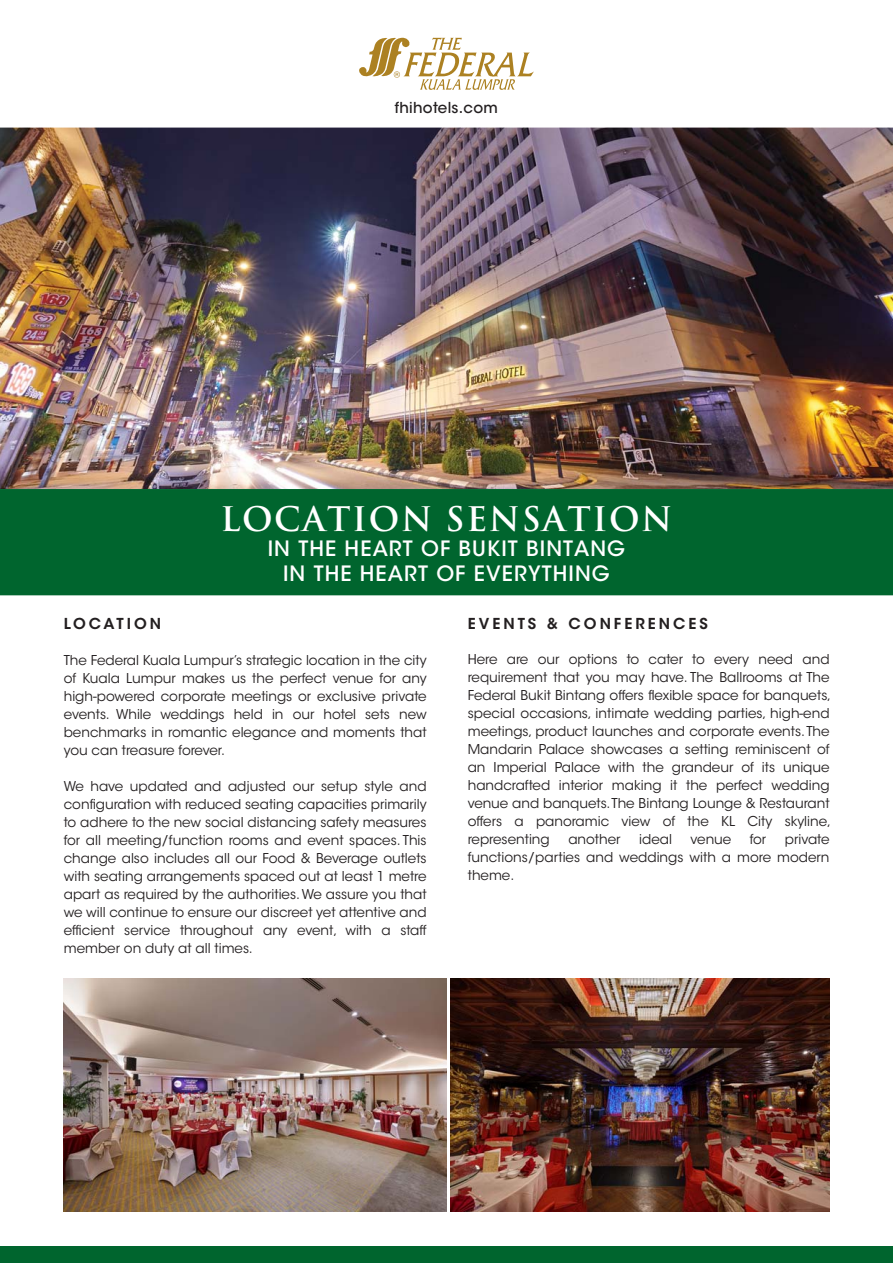
<style>
.page{position:relative;width:893px;height:1263px;background:#fff}
.page>*{position:absolute;margin:0;border:0;box-sizing:border-box;transform-origin:0 0}
.t1{font:700 33px "Trajan";letter-spacing:.05em;color:#fff}
.t2{font:500 21px/25.2px "ITC Avant Garde Std";letter-spacing:.05em;color:#fff;text-align:center}
.t3{font:600 15px "ITC Avant Garde Std";letter-spacing:.2em;color:#231f20}
.t4{font:500 15px "ITC Avant Garde Std";letter-spacing:.02em;color:#231f20}
.t5{font:13.5px/18px "ITC Avant Garde Std";color:#231f20;text-align:justify}
</style>
<div class="page">
<img style="left:64px;top:978px;width:382px;height:234px">
<img style="left:451px;top:978px;width:378px;height:234px">
<img style="left:0;top:128px;width:893px;height:361px">
<div style="left:0;top:489px;width:893px;height:106px;background:#00652e"></div>
<div style="left:0;top:1246px;width:893px;height:17px;background:#00652e"></div>
<svg style="left:359px;top:37px;width:175px;height:53px"></svg>
<p class="t4" style="left:395px;top:102px;width:105px">fhihotels.com</p>
<h1 class="t1" style="left:220px;top:505px;width:454px">LOCATION SENSATION</h1>
<h2 class="t2" style="left:268px;top:538px;width:359px">IN THE HEART OF BUKIT BINTANG<br>IN THE HEART OF EVERYTHING</h2>
<p class="t3" style="left:64px;top:615px;width:99px">LOCATION</p>
<p class="t5" style="left:64px;top:652px;width:364px">The Federal Kuala Lumpur’s strategic location in the city of Kuala Lumpur makes us the perfect venue for any high-powered corporate meetings or exclusive private events. While weddings held in our hotel sets new benchmarks in romantic elegance and moments that you can treasure forever.</p>
<p class="t5" style="left:64px;top:778px;width:364px">We have updated and adjusted our setup style and configuration with reduced seating capacities primarily to adhere to the new social distancing safety measures for all meeting/function rooms and event spaces. This change also includes all our Food &amp; Beverage outlets with seating arrangements spaced out at least 1 metre apart as required by the authorities. We assure you that we will continue to ensure our discreet yet attentive and efficient service throughout any event, with a staff member on duty at all times.</p>
<p class="t3" style="left:468px;top:615px;width:242px">EVENTS &amp; CONFERENCES</p>
<p class="t5" style="left:468px;top:650px;width:365px">Here are our options to cater to every need and requirement that you may have. The Ballrooms at The Federal Bukit Bintang offers flexible space for banquets, special occasions, intimate wedding parties, high-end meetings, product launches and corporate events. The Mandarin Palace showcases a setting reminiscent of an Imperial Palace with the grandeur of its unique handcrafted interior making it the perfect wedding venue and banquets. The Bintang Lounge &amp; Restaurant offers a panoramic view of the KL City skyline, representing</p>
<p class="t5" style="left:568px;top:830px;width:54px">another</p>
<p class="t5" style="left:639px;top:830px;width:34px">ideal</p>
<p class="t5" style="left:691px;top:830px;width:42px">venue</p>
<p class="t5" style="left:750px;top:830px;width:18px">for</p>
<p class="t5" style="left:468px;top:830px;width:363px;text-indent:317px">private functions/parties and weddings with a more modern theme.</p>
</div>
